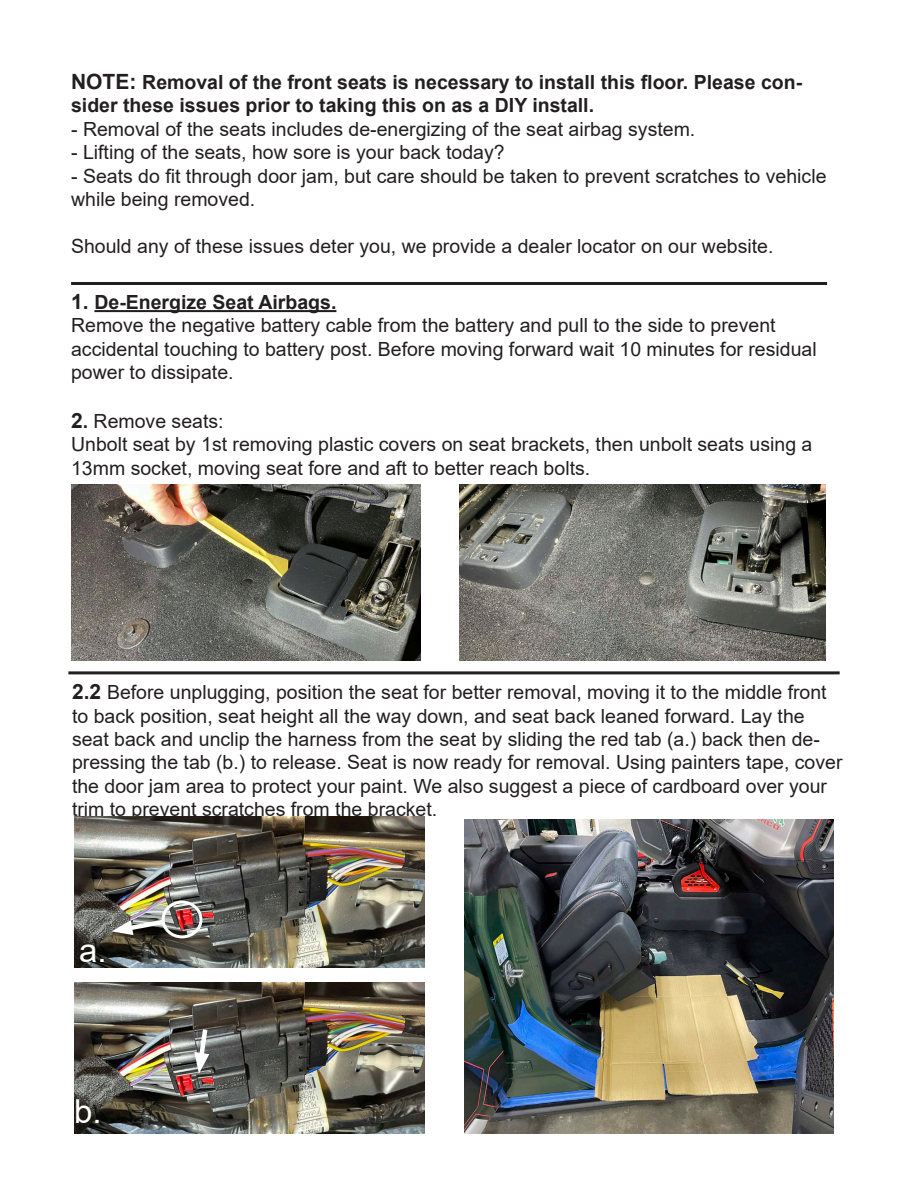
<style>
.page{position:relative;width:918px;height:1188px;background:#fff}
.page>*{position:absolute;margin:0;border:0;box-sizing:border-box;transform-origin:0 0}
.t1{font:33px "Arial";color:#fff}
.t2{font:19.5px/23.4px "Arial";color:#231f20}
.t3{font:700 19.5px/23.4px "Arial";color:#231f20}
.s1{font-size:21px}
.s2{font-weight:700;font-size:21px}
.s3{font-weight:700}
</style>
<div class="page">
<hr style="left:71px;top:282px;width:756px;height:3px;background:#231f20">
<hr style="left:94px;top:310px;width:242px;height:2px;background:#231f20">
<img style="left:71px;top:485px;width:349px;height:176px">
<img style="left:460px;top:485px;width:366px;height:176px">
<img style="left:464px;top:819px;width:369px;height:315px">
<img style="left:74px;top:817px;width:350px;height:151px">
<svg style="left:112px;top:916px;width:58px;height:19px"></svg>
<div style="left:162px;top:901px;width:41px;height:37px;border:3px solid #fff;border-radius:50%"></div>
<img style="left:74px;top:982px;width:350px;height:151px">
<svg style="left:194px;top:1025px;width:16px;height:49px"></svg>
<hr style="left:68px;top:671px;width:772px;height:3px;background:#231f20">
<p class="t3" style="left:71px;top:71px;width:733px"><span class="s1">NOTE:</span> Removal of the front seats is necessary to install this floor. Please con&shy;sider these issues prior to taking this on as a DIY install.</p>
<p class="t2" style="left:71px;top:117px;width:626px">- Removal of the seats includes de-energizing of the seat airbag system.</p>
<p class="t2" style="left:71px;top:141px;width:435px">- Lifting of the seats, how sore is your back today?</p>
<p class="t2" style="left:71px;top:164px;width:757px">- Seats do fit through door jam, but care should be taken to prevent scratches to vehicle while being removed.</p>
<p class="t2" style="left:71px;top:234px;width:704px">Should any of these issues deter you, we provide a dealer locator on our website.</p>
<p class="t3" style="left:71px;top:291px;width:267px"><span class="s1">1.</span> De-Energize Seat Airbags.</p>
<p class="t2" style="left:71px;top:314px;width:747px">Remove the negative battery cable from the battery and pull to the side to prevent accidental touching to battery post. Before moving forward wait 10 minutes for residual power to dissipate.</p>
<p class="t2" style="left:71px;top:409px;width:154px"><span class="s2">2</span><span class="s3">.</span> Remove seats:</p>
<p class="t2" style="left:71px;top:433px;width:743px">Unbolt seat by 1st removing plastic covers on seat brackets, then unbolt seats using a<br>13mm socket, moving seat fore and aft to better reach bolts.</p>
<p class="t2" style="left:72px;top:681px;width:772px"><span class="s2">2.2</span> Before unplugging, position the seat for better removal, moving it to the middle front to back position, seat height all the way down, and seat back leaned forward. Lay the seat back and unclip the harness from the seat by sliding the red tab (a.) back then de&shy;pressing the tab (b.) to release. Seat is now ready for removal. Using painters tape, cover the door jam area to protect your paint. We also suggest a piece of cardboard over your trim to prevent scratches from the bracket.</p>
<p class="t1" style="left:79px;top:928px;width:29px">a.</p>
<p class="t1" style="left:74px;top:1089px;width:29px">b.</p>
</div>
